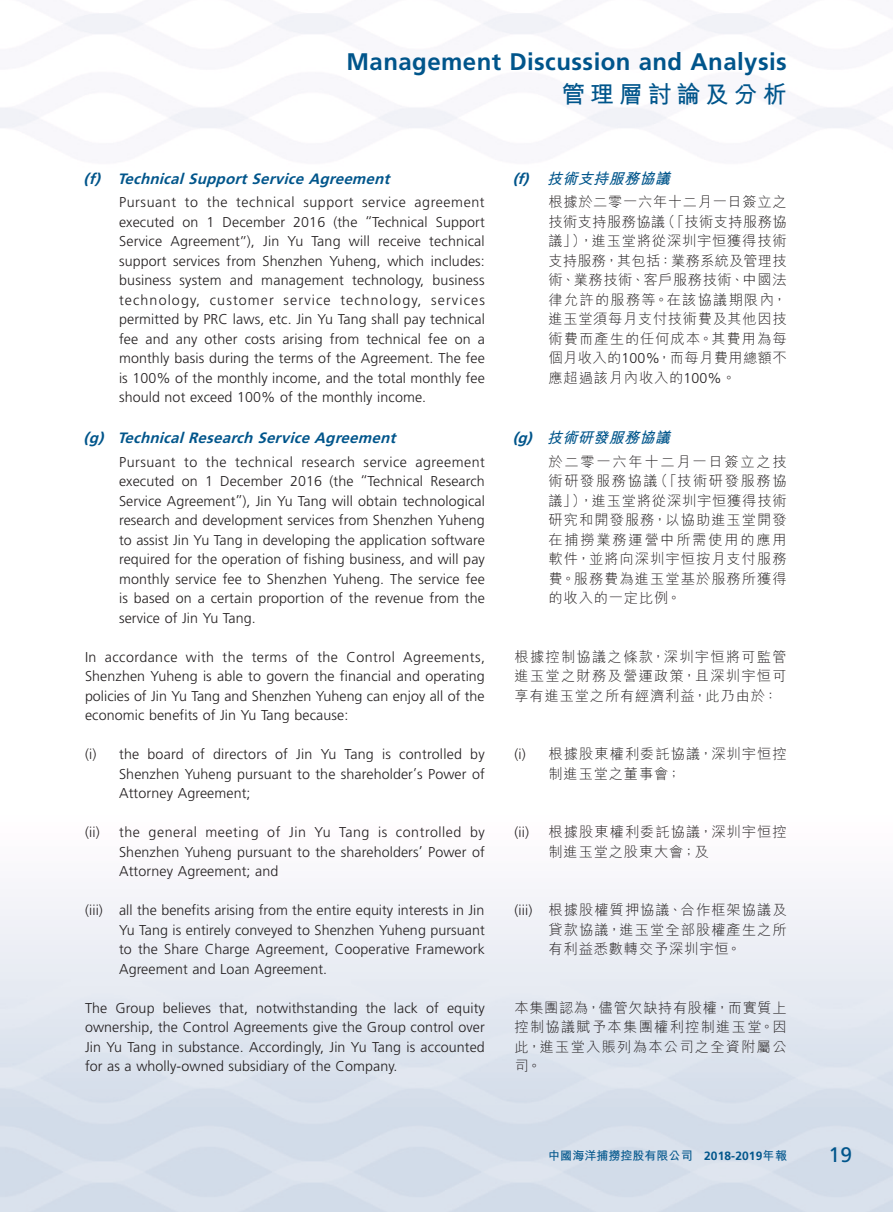
<style>
.page{position:relative;width:893px;height:1212px;background:#fff}
.page>*{position:absolute;margin:0;border:0;box-sizing:border-box;transform-origin:0 0}
.t1{font:700 24px "Frutiger LT Std";letter-spacing:.02em;color:#00558b}
.t2{font:700 24px "M Hei HK";letter-spacing:.2em;color:#00558b}
.t3{font:21px "Frutiger LT Std";color:#00558b}
.Heading_3{font:italic 700 15px "Frutiger LT Std";color:#00558b}
.C_Heading_3{font:italic 700 15px "M Hei HK";color:#00558b}
.Body_Text{font:300 14.25px/19.5px "Frutiger LT Std";letter-spacing:.01em;color:#231f20;text-align:justify}
.C_Body_Text{font:300 14.25px/19.5px "M Hei HK";letter-spacing:.075em;color:#231f20;text-align:justify}
.C_Body_Text-2{font:300 14.25px "Frutiger LT Std";color:#231f20}
.t4{font:700 12px "M Hei HK";letter-spacing:.005em;color:#00558b}
.s1{font-family:"Frutiger LT Std"}
</style>
<div class="page">
<h1 class="t1" style="left:347px;top:48px;width:442px">Management Discussion and Analysis</h1>
<h1 class="t2" style="left:561px;top:77px;width:227px">管理層討論及分析</h1>
<p class="Heading_3" style="left:84px;top:169px;width:312px">(f) TechnicalSupportService Agreement</p>
<p class="Body_Text" style="left:119px;top:193px;width:367px">Pursuant to the technical support service agreement executed on 1 December 2016 (the ‘‘Technical Support Service Agreement’’), Jin Yu Tang will receive technical support services from Shenzhen Yuheng, which includes: business system and management technology, business technology, customer service technology, services permitted by PRC laws, etc. Jin Yu Tang shall pay technical fee and any other costs arising from technical fee on a monthly basis during the terms of the Agreement. The fee is 100% of the monthly income, and the total monthly fee should not exceed 100% of the monthly income.</p>
<p class="Heading_3" style="left:84px;top:429px;width:318px">(g) TechnicalResearch Service Agreement</p>
<p class="Body_Text" style="left:119px;top:452px;width:367px">Pursuant to the technical research service agreement executed on 1 December 2016 (the ‘‘Technical Research Service Agreement’’), Jin Yu Tang will obtain technological research and development services from Shenzhen Yuheng to assist Jin Yu Tang in developing the application software required for the operation of fishing business, and will pay monthly service fee to Shenzhen Yuheng. The service fee is based on a certain proportion of the revenue from the service of Jin Yu Tang.</p>
<p class="Body_Text" style="left:85px;top:647px;width:401px">In accordance with the terms of the Control Agreements, Shenzhen Yuheng is able to govern the financial and operating policies of Jin Yu Tang and Shenzhen Yuheng can enjoy all of the economic benefits of Jin Yu Tang because:</p>
<p class="Body_Text" style="left:119px;top:745px;width:367px;text-indent:-34px">(i) the board of directors of Jin Yu Tang is controlled by Shenzhen Yuheng pursuant to the shareholder’s Power of Attorney Agreement;</p>
<p class="Body_Text" style="left:85px;top:823px;width:16px">(ii)</p>
<p class="Body_Text" style="left:119px;top:823px;width:367px">the general meeting of Jin Yu Tang is controlled by Shenzhen Yuheng pursuant to the shareholders’ Power of Attorney Agreement; and</p>
<p class="Body_Text" style="left:119px;top:901px;width:367px;text-indent:-34px">(iii) all the benefits arising from the entire equity interests in Jin Yu Tang is entirely conveyed to Shenzhen Yuheng pursuant to the Share Charge Agreement, Cooperative Framework Agreement and Loan Agreement.</p>
<p class="Body_Text" style="left:85px;top:998px;width:401px">The Group believes that, notwithstanding the lack of equity ownership, the Control Agreements give the Group control over Jin Yu Tang in substance. Accordingly, Jin Yu Tang is accounted for as a wholly-owned subsidiary of the Company.</p>
<p class="C_Heading_3" style="left:513px;top:167px;width:164px"><span class="s1">(f)</span> 技術支持服務協議</p>
<p class="C_Body_Text" style="left:549px;top:192px;width:240px">根據於二零一六年十二月一日簽立之技術支持服務協議（「技術支持服務協議」），進玉堂將從深圳宇恒獲得技術支持服務，其包括：業務系統及管理技術、業務技術、客戶服務技術、中國法律允許的服務等。在該協議期限內，進玉堂須每月支付技術費及其他因技術費而產生的任何成本。其費用為每個月收入的<span class="s1">100%</span>，而每月費用總額不應超過該月內收入的<span class="s1">100%</span>。</p>
<p class="C_Heading_3" style="left:513px;top:426px;width:164px"><span class="s1">(g)</span> 技術研發服務協議</p>
<p class="C_Body_Text" style="left:549px;top:451px;width:240px">於二零一六年十二月一日簽立之技術研發服務協議（「技術研發服務協議」），進玉堂將從深圳宇恒獲得技術研究和開發服務，以協助進玉堂開發在捕撈業務運營中所需使用的應用軟件，並將向深圳宇恒按月支付服務費。服務費為進玉堂基於服務所獲得的收入的一定比例。</p>
<p class="C_Body_Text" style="left:514px;top:646px;width:274px">根據控制協議之條款，深圳宇恒將可監管進玉堂之財務及營運政策，且深圳宇恒可享有進玉堂之所有經濟利益，此乃由於：</p>
<p class="C_Body_Text" style="left:549px;top:744px;width:240px;text-indent:-34px"><span class="s1">(i)</span> 根據股東權利委託協議，深圳宇恒控制進玉堂之董事會；</p>
<p class="C_Body_Text-2" style="left:514px;top:824px;width:16px">(ii)</p>
<p class="C_Body_Text" style="left:549px;top:822px;width:240px">根據股東權利委託協議，深圳宇恒控制進玉堂之股東大會；及</p>
<p class="C_Body_Text" style="left:549px;top:900px;width:240px;text-indent:-34px"><span class="s1">(iii)</span> 根據股權質押協議、合作框架協議及貸款協議，進玉堂全部股權產生之所有利益悉數轉交予深圳宇恒。</p>
<p class="C_Body_Text" style="left:514px;top:997px;width:274px">本集團認為，儘管欠缺持有股權，而實質上控制協議賦予本集團權利控制進玉堂。因此，進玉堂入賬列為本公司之全資附屬公司。</p>
<p class="t4" style="left:548px;top:1147px;width:240px">中國海洋捕撈控股有限公司 <span class="s1">2018-2019</span>年報</p>
<h2 class="t3" style="left:828px;top:1143px;width:25px">19</h2>
</div>
